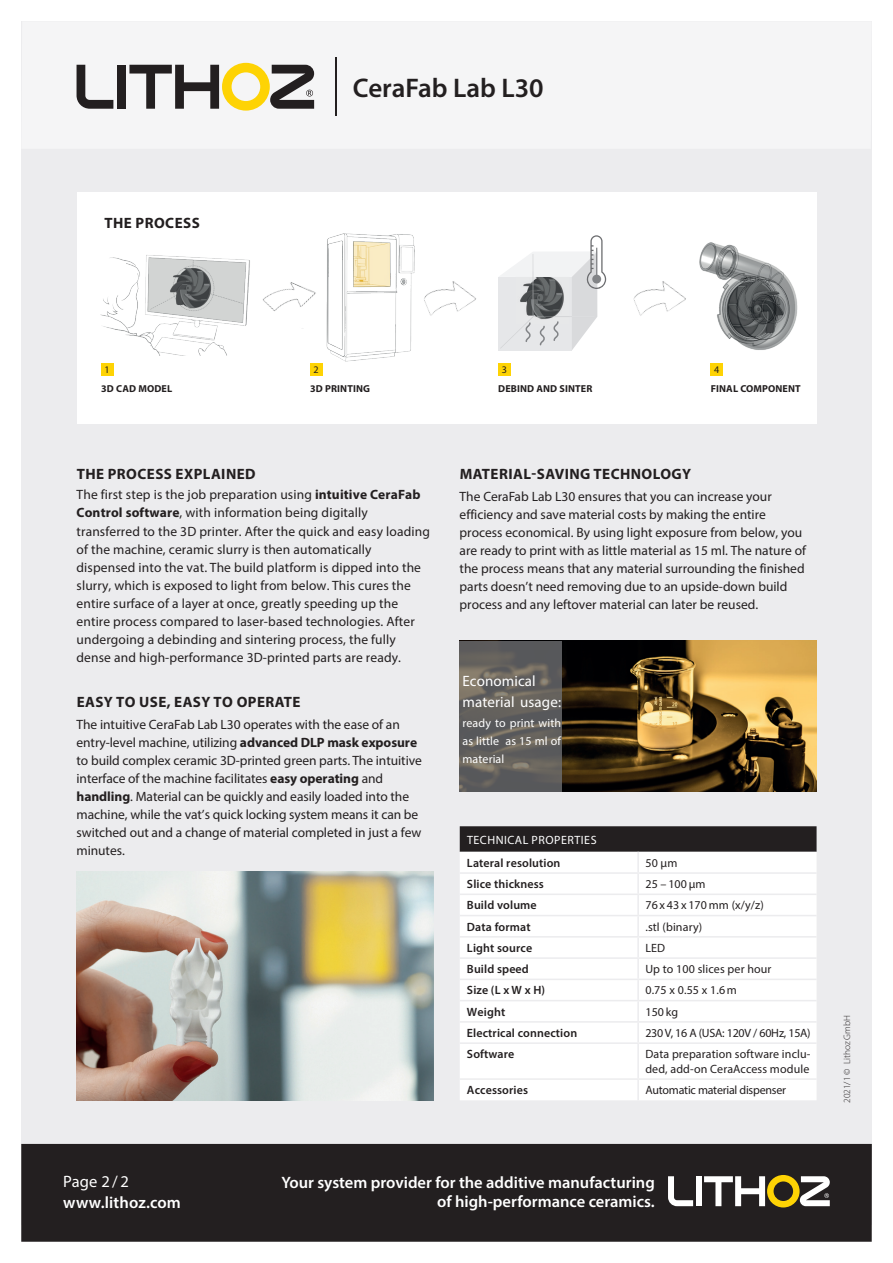
<style>
.page{position:relative;width:893px;height:1263px;background:#fff}
.page>*{position:absolute;margin:0;border:0;box-sizing:border-box;transform-origin:0 0}
.t1{font:600 27px "Myriad Pro";color:#231f20}
.t2{font:600 16.5px/19.5px "Myriad Pro";color:#fff;text-align:right}
.t3{font:16.5px "Myriad Pro";color:#fff}
.t4{font:700 15px "Myriad Pro";letter-spacing:.03em;color:#231f20}
.t5{font:15px/21.9px "Myriad Pro";letter-spacing:.005em;color:#fff}
.t6{font:13.5px/18px "Myriad Pro";color:#231f20}
.t7{font:12px/15px "Myriad Pro";letter-spacing:.01em;color:#231f20}
.t8{font:600 12px "Myriad Pro";letter-spacing:.01em;color:#231f20}
.t9{font:12px "Myriad Pro";letter-spacing:-.02em;color:#231f20}
.t10{font:12px/18px "Myriad Pro";letter-spacing:.01em;color:#fff;text-align:justify}
.t11{font:12px "Myriad Pro";letter-spacing:.04em;color:#fff}
.t12{font:700 10.05px "Myriad Pro";letter-spacing:.01em;color:#231f20}
.t13{font:10.05px "Myriad Pro";color:#231f20}
.t14{font:300 9.3px "Myriad Pro";color:#231f20}
.s1{font-weight:700}
</style>
<div class="page">
<div style="left:21px;top:21px;width:851px;height:1204px;background:#ececee"></div>
<div style="left:21px;top:1144px;width:851px;height:98px;background:#231f20"></div>
<svg style="left:77px;top:65px;width:36px;height:44px"></svg>
<div style="left:117px;top:65px;width:9px;height:44px;background:#231f20"></div>
<svg style="left:129px;top:63px;width:185px;height:48px"></svg>
<hr style="left:335px;top:57px;width:2px;height:59px;background:#231f20">
<svg style="left:668px;top:1176px;width:25px;height:30px"></svg>
<div style="left:696px;top:1176px;width:6px;height:30px;background:#fff"></div>
<svg style="left:704px;top:1175px;width:126px;height:32px"></svg>
<img style="left:562px;top:641px;width:255px;height:150px">
<img style="left:77px;top:872px;width:356px;height:228px">
<svg style="left:460px;top:641px;width:102px;height:150px;background:#63615e"></svg>
<div style="left:77px;top:192px;width:739px;height:232px;background:#fff"></div>
<svg style="left:460px;top:826px;width:357px;height:26px;background:#282425"></svg>
<div style="left:460px;top:852px;width:357px;height:248px;background:#fff"></div>
<hr style="left:637px;top:852px;width:2px;height:20px;background:#ececee">
<hr style="left:460px;top:872px;width:178px;height:2px;background:#ececee">
<svg style="left:637px;top:874px;width:2px;height:19px"></svg>
<hr style="left:638px;top:872px;width:179px;height:2px;background:#ececee">
<hr style="left:460px;top:893px;width:178px;height:2px;background:#ececee">
<hr style="left:637px;top:895px;width:2px;height:20px;background:#ececee">
<hr style="left:638px;top:893px;width:179px;height:2px;background:#ececee">
<hr style="left:460px;top:915px;width:178px;height:1px;background:#ececee">
<hr style="left:460px;top:936px;width:178px;height:1px;background:#ececee">
<hr style="left:460px;top:957px;width:178px;height:2px;background:#ececee">
<hr style="left:460px;top:979px;width:178px;height:1px;background:#ececee">
<hr style="left:460px;top:1000px;width:178px;height:1px;background:#ececee">
<hr style="left:460px;top:1021px;width:178px;height:2px;background:#ececee">
<hr style="left:460px;top:1042px;width:178px;height:2px;background:#ececee">
<hr style="left:637px;top:916px;width:2px;height:20px;background:#ececee">
<hr style="left:637px;top:937px;width:2px;height:20px;background:#ececee">
<hr style="left:637px;top:959px;width:2px;height:20px;background:#ececee">
<hr style="left:637px;top:980px;width:2px;height:20px;background:#ececee">
<hr style="left:637px;top:1001px;width:2px;height:20px;background:#ececee">
<svg style="left:637px;top:1023px;width:2px;height:19px"></svg>
<hr style="left:637px;top:1044px;width:2px;height:34px;background:#ececee">
<hr style="left:638px;top:915px;width:179px;height:1px;background:#ececee">
<hr style="left:638px;top:936px;width:179px;height:1px;background:#ececee">
<hr style="left:638px;top:957px;width:179px;height:2px;background:#ececee">
<hr style="left:638px;top:979px;width:179px;height:1px;background:#ececee">
<hr style="left:638px;top:1000px;width:179px;height:1px;background:#ececee">
<hr style="left:638px;top:1021px;width:179px;height:2px;background:#ececee">
<hr style="left:638px;top:1042px;width:179px;height:2px;background:#ececee">
<hr style="left:460px;top:1078px;width:178px;height:2px;background:#ececee">
<hr style="left:637px;top:1080px;width:2px;height:20px;background:#ececee">
<hr style="left:638px;top:1078px;width:179px;height:2px;background:#ececee">
<img style="left:281px;top:282px;width:35px;height:47px">
<img style="left:424px;top:281px;width:52px;height:35px">
<img style="left:633px;top:281px;width:53px;height:35px">
<img style="left:100px;top:255px;width:181px;height:101px">
<div style="left:101px;top:364px;width:13px;height:12px;background:#fed304"></div>
<svg style="left:498px;top:235px;width:108px;height:115px"></svg>
<div style="left:498px;top:364px;width:13px;height:12px;background:#fed304"></div>
<img style="left:699px;top:242px;width:99px;height:125px">
<div style="left:711px;top:364px;width:12px;height:12px;background:#fed304"></div>
<div style="left:310px;top:364px;width:13px;height:12px;background:#fed304"></div>
<img style="left:316px;top:233px;width:99px;height:131px">
<p class="t4" style="left:104px;top:213px;width:97px">THE PROCESS</p>
<h1 class="t1" style="left:353px;top:71px;width:192px">CeraFab Lab L30</h1>
<p class="t13" style="left:105px;top:364px;width:7px">1</p>
<p class="t12" style="left:101px;top:382px;width:73px">3D CAD MODEL</p>
<p class="t13" style="left:314px;top:364px;width:7px">2</p>
<p class="t12" style="left:310px;top:382px;width:61px">3D PRINTING</p>
<p class="t13" style="left:502px;top:364px;width:7px">3</p>
<p class="t12" style="left:498px;top:382px;width:96px">DEBIND AND SINTER</p>
<p class="t13" style="left:714px;top:364px;width:7px">4</p>
<p class="t12" style="left:711px;top:382px;width:91px">FINAL COMPONENT</p>
<p class="t4" style="left:77px;top:464px;width:181px">THE PROCESS EXPLAINED</p>
<p class="t6" style="left:77px;top:486px;width:355px">The first step is the job preparation using <span class="s1">intuitive CeraFab Control software</span>, with information being digitally transferred to the 3D printer. After the quick and easy loading of the machine, ceramic slurry is then automatically dispensed into the vat. The build platform is dipped into the slurry, which is exposed to light from below. This cures the entire surface of a layer at once, greatly speeding up the entire process compared to laser-based technologies. After undergoing a debinding and sintering process, the fully dense and high-performance 3D-printed parts are ready.</p>
<p class="t4" style="left:77px;top:692px;width:225px">EASY TO USE, EASY TO OPERATE</p>
<p class="t6" style="left:77px;top:715px;width:347px">The intuitive CeraFab Lab L30 operates with the ease of an entry-level machine, utilizing <span class="s1">advanced DLP mask exposure </span>to build complex ceramic 3D-printed green parts. The intuitive interface of the machine facilitates <span class="s1">easy operating</span> and <span class="s1">handling</span>. Material can be quickly and easily loaded into the machine, while the vat’s quick locking system means it can be switched out and a change of material completed in just a few minutes.</p>
<p class="t4" style="left:460px;top:464px;width:233px">MATERIAL-SAVING TECHNOLOGY</p>
<p class="t6" style="left:460px;top:487px;width:348px">The CeraFab Lab L30 ensures that you can increase your efficiency and save material costs by making the entire process economical. By using light exposure from below, you are ready to print with as little material as 15 ml. The nature of the process means that any material surrounding the finished parts doesn’t need removing due to an upside-down build process and any leftover material can later be reused.</p>
<p class="t5" style="left:462px;top:669px;width:100px">Economical material usage:</p>
<p class="t10" style="left:462px;top:714px;width:100px">ready to print with as little as 15 ml of material</p>
<p class="t11" style="left:467px;top:832px;width:131px">TECHNICAL PROPERTIES</p>
<p class="t8" style="left:467px;top:855px;width:95px">Lateral resolution</p>
<p class="t7" style="left:645px;top:855px;width:33px">50 µm</p>
<p class="t8" style="left:467px;top:876px;width:78px">Slice thickness</p>
<p class="t7" style="left:645px;top:876px;width:62px">25 – 100 µm</p>
<p class="t8" style="left:467px;top:898px;width:71px">Build volume</p>
<p class="t7" style="left:645px;top:897px;width:120px">76 x 43 x 170 mm (x/y/z)</p>
<p class="t8" style="left:467px;top:919px;width:65px">Data format</p>
<p class="t7" style="left:645px;top:919px;width:58px">.stl (binary)</p>
<p class="t8" style="left:467px;top:940px;width:67px">Light source</p>
<p class="t7" style="left:645px;top:940px;width:21px">LED</p>
<p class="t8" style="left:467px;top:961px;width:63px">Build speed</p>
<p class="t7" style="left:645px;top:961px;width:128px">Up to 100 slices per hour</p>
<p class="t8" style="left:467px;top:983px;width:80px">Size (L x W x H)</p>
<p class="t7" style="left:645px;top:983px;width:93px">0.75 x 0.55 x 1.6m</p>
<p class="t8" style="left:467px;top:1004px;width:40px">Weight</p>
<p class="t7" style="left:645px;top:1004px;width:34px">150 kg</p>
<p class="t8" style="left:467px;top:1025px;width:112px">Electrical connection</p>
<p class="t9" style="left:645px;top:1025px;width:167px">230 V, 16 A (USA: 120V / 60Hz, 15A)</p>
<p class="t8" style="left:467px;top:1046px;width:49px">Software</p>
<p class="t7" style="left:645px;top:1046px;width:167px">Data preparation software inclu&shy;ded, add-on CeraAccess module</p>
<p class="t8" style="left:467px;top:1082px;width:63px">Accessories</p>
<p class="t9" style="left:645px;top:1083px;width:142px">Automatic material dispenser</p>
<p class="t3" style="left:63px;top:1171px;width:67px">Page 2 / 2</p>
<p class="t2" style="left:281px;top:1172px;width:375px">Your system provider for the additive manufacturing of high-performance ceramics.</p>
<p class="t2" style="left:63px;top:1192px;width:119px">www.lithoz.com</p>
<p class="t14" style="left:841px;top:1103px;width:89px;rotate:-90deg">2021/1 © Lithoz GmbH</p>
</div>
